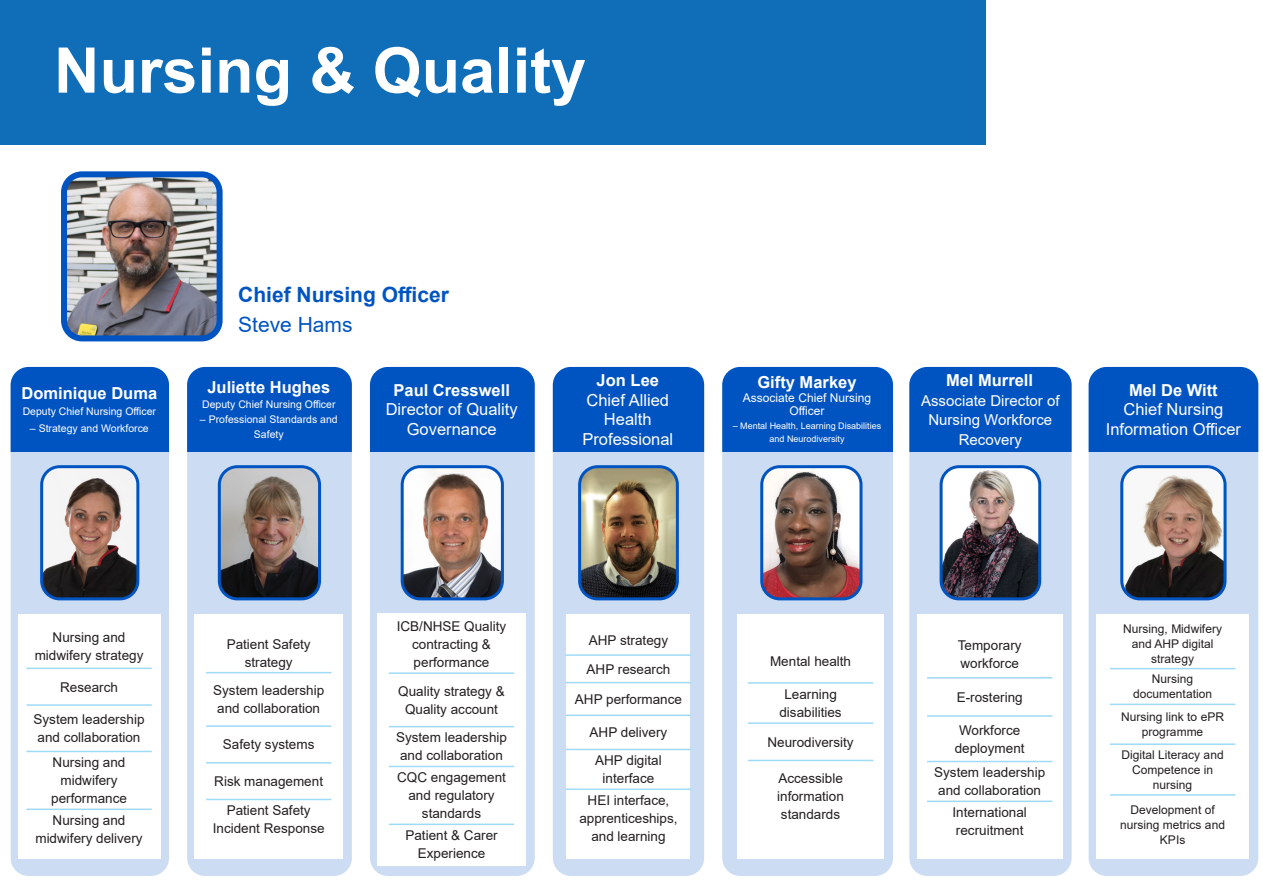
<style>
.page{position:relative;width:1263px;height:893px;background:#fff}
.page>*{position:absolute;margin:0;border:0;box-sizing:border-box;transform-origin:0 0}
.t1{font:700 63px "Arial";color:#fff}
.t2{font:700 21px "Arial";color:#0054c2}
.t3{font:21px "Arial";color:#0054c2}
.t4{font:16.5px/19.5px "Arial";color:#fff;text-align:center}
.t5{font:700 16.5px "Arial";color:#fff}
.t6{font:15px/19.5px "Arial";color:#fff;text-align:center}
.t7{font:13.5px/18px "Arial";color:#231f20;text-align:center}
.t8{font:12px/15px "Arial";color:#231f20;text-align:center}
.t9{font:12px/13.5px "Arial";color:#fff;text-align:center}
.t10{font:10.5px/15px "Arial";color:#fff;text-align:center}
.t11{font:9px/13.5px "Arial";color:#fff;text-align:center}
</style>
<div class="page">
<div style="left:0;top:0;width:1263px;height:145px;background:#106db7"></div>
<img style="left:68px;top:178px;width:148px;height:156px">
<div style="left:61px;top:171px;width:162px;height:170px;border:6px solid #0054c2;border-radius:18px"></div>
<div style="left:370px;top:367px;width:165px;height:509px;background:#ccddf3;border-radius:18px"></div>
<div style="left:377px;top:614px;width:149px;height:252px;background:#fff"></div>
<hr style="left:389px;top:672px;width:125px;height:2px;background:#9fdaf7">
<hr style="left:389px;top:726px;width:125px;height:1px;background:#9fdaf7">
<hr style="left:389px;top:766px;width:125px;height:1px;background:#9fdaf7">
<hr style="left:389px;top:823px;width:125px;height:2px;background:#9fdaf7">
<img style="left:402px;top:469px;width:98px;height:130px">
<div style="left:401px;top:465px;width:103px;height:135px;border:3px solid #0054c2;border-radius:18px"></div>
<div style="left:370px;top:367px;width:165px;height:85px;background:#0054c2"></div>
<div style="left:553px;top:367px;width:151px;height:509px;background:#ccddf3;border-radius:18px"></div>
<div style="left:567px;top:614px;width:123px;height:244px;background:#fff"></div>
<hr style="left:566px;top:654px;width:125px;height:2px;background:#9fdaf7">
<hr style="left:566px;top:682px;width:125px;height:1px;background:#9fdaf7">
<hr style="left:566px;top:715px;width:125px;height:1px;background:#9fdaf7">
<hr style="left:566px;top:749px;width:125px;height:1px;background:#9fdaf7">
<hr style="left:566px;top:788px;width:125px;height:2px;background:#9fdaf7">
<img style="left:582px;top:469px;width:93px;height:130px">
<div style="left:578px;top:465px;width:101px;height:135px;border:3px solid #0054c2;border-radius:18px"></div>
<div style="left:553px;top:367px;width:151px;height:85px;background:#0054c2"></div>
<div style="left:722px;top:367px;width:171px;height:509px;background:#ccddf3;border-radius:18px"></div>
<div style="left:737px;top:614px;width:147px;height:244px;background:#fff"></div>
<hr style="left:748px;top:682px;width:125px;height:2px;background:#9fdaf7">
<hr style="left:748px;top:722px;width:125px;height:2px;background:#9fdaf7">
<hr style="left:748px;top:760px;width:125px;height:1px;background:#9fdaf7">
<div style="left:722px;top:367px;width:171px;height:85px;background:#0054c2"></div>
<div style="left:909px;top:367px;width:162px;height:509px;background:#ccddf3;border-radius:18px"></div>
<div style="left:917px;top:614px;width:146px;height:244px;background:#fff"></div>
<hr style="left:927px;top:677px;width:125px;height:2px;background:#9fdaf7">
<hr style="left:927px;top:715px;width:125px;height:2px;background:#9fdaf7">
<hr style="left:927px;top:761px;width:125px;height:1px;background:#9fdaf7">
<hr style="left:927px;top:801px;width:125px;height:1px;background:#9fdaf7">
<img style="left:943px;top:469px;width:97px;height:130px">
<div style="left:939px;top:465px;width:102px;height:135px;border:3px solid #0054c2;border-radius:18px"></div>
<div style="left:909px;top:367px;width:162px;height:85px;background:#0054c2"></div>
<div style="left:1089px;top:367px;width:169px;height:509px;background:#ccddf3;border-radius:18px"></div>
<div style="left:1096px;top:614px;width:153px;height:244px;background:#fff"></div>
<hr style="left:1110px;top:668px;width:125px;height:1px;background:#9fdaf7">
<hr style="left:1110px;top:704px;width:125px;height:1px;background:#9fdaf7">
<hr style="left:1110px;top:743px;width:125px;height:2px;background:#9fdaf7">
<hr style="left:1110px;top:794px;width:125px;height:2px;background:#9fdaf7">
<img style="left:1124px;top:469px;width:101px;height:130px">
<div style="left:1120px;top:465px;width:106px;height:135px;border:3px solid #0054c2;border-radius:18px"></div>
<div style="left:1089px;top:367px;width:169px;height:85px;background:#0054c2"></div>
<img style="left:764px;top:469px;width:97px;height:129px">
<div style="left:760px;top:465px;width:102px;height:135px;border:3px solid #0054c2;border-radius:18px"></div>
<div style="left:187px;top:367px;width:165px;height:509px;background:#ccddf3;border-radius:18px"></div>
<div style="left:195px;top:614px;width:148px;height:244px;background:#fff"></div>
<hr style="left:206px;top:672px;width:125px;height:1px;background:#9fdaf7">
<hr style="left:206px;top:725px;width:125px;height:2px;background:#9fdaf7">
<hr style="left:206px;top:762px;width:125px;height:2px;background:#9fdaf7">
<hr style="left:206px;top:799px;width:125px;height:1px;background:#9fdaf7">
<img style="left:219px;top:469px;width:101px;height:130px">
<div style="left:218px;top:465px;width:103px;height:135px;border:3px solid #0054c2;border-radius:18px"></div>
<div style="left:187px;top:367px;width:165px;height:85px;background:#0054c2"></div>
<div style="left:11px;top:367px;width:158px;height:509px;background:#ccddf3;border-radius:18px"></div>
<div style="left:18px;top:614px;width:142px;height:244px;background:#fff"></div>
<hr style="left:26px;top:668px;width:126px;height:1px;background:#9fdaf7">
<hr style="left:26px;top:704px;width:126px;height:2px;background:#9fdaf7">
<hr style="left:26px;top:751px;width:126px;height:1px;background:#9fdaf7">
<hr style="left:26px;top:808px;width:126px;height:2px;background:#9fdaf7">
<img style="left:44px;top:469px;width:94px;height:130px">
<div style="left:40px;top:465px;width:99px;height:135px;border:3px solid #0054c2;border-radius:18px"></div>
<div style="left:11px;top:367px;width:158px;height:85px;background:#0054c2"></div>
<div style="left:986px;top:0;width:276px;height:145px;background:#fff"></div>
<p class="t1" style="left:54px;top:26px;width:534px">Nursing &amp; Quality</p>
<p class="t5" style="left:22px;top:382px;width:137px">Dominique Duma</p>
<p class="t10" style="left:23px;top:404px;width:135px">Deputy Chief Nursing Officer</p>
<p class="t10" style="left:30px;top:421px;width:120px">– Strategy and Workforce</p>
<p class="t2" style="left:238px;top:279px;width:212px">Chief Nursing Officer</p>
<p class="t3" style="left:238px;top:310px;width:116px">Steve Hams</p>
<p class="t5" style="left:207px;top:376px;width:124px">Juliette Hughes</p>
<p class="t10" style="left:202px;top:397px;width:135px">Deputy Chief Nursing Officer</p>
<p class="t10" style="left:200px;top:412px;width:139px">– Professional Standards and<br>Safety</p>
<p class="t5" style="left:393px;top:379px;width:118px">Paul Cresswell</p>
<p class="t4" style="left:386px;top:400px;width:134px">Director of Quality<br>Governance</p>
<p class="t5" style="left:597px;top:369px;width:64px">Jon Lee</p>
<p class="t4" style="left:582px;top:390px;width:92px">Chief Allied<br>Health<br>Professional</p>
<p class="t5" style="left:757px;top:371px;width:101px">Gifty Markey</p>
<p class="t9" style="left:743px;top:391px;width:130px">Associate Chief Nursing<br>Officer</p>
<p class="t11" style="left:733px;top:419px;width:150px">– Mental Health, Learning Disabilities and Neurodiversity</p>
<p class="t5" style="left:946px;top:369px;width:89px">Mel Murrell</p>
<p class="t6" style="left:921px;top:391px;width:140px">Associate Director of<br>Nursing Workforce<br>Recovery</p>
<p class="t5" style="left:1129px;top:379px;width:90px">Mel De Witt</p>
<p class="t4" style="left:1106px;top:400px;width:137px">Chief Nursing<br>Information Officer</p>
<p class="t7" style="left:35px;top:628px;width:110px">Nursing and midwifery strategy</p>
<p class="t7" style="left:60px;top:678px;width:59px">Research</p>
<p class="t7" style="left:34px;top:710px;width:113px">System leadership and collaboration</p>
<p class="t7" style="left:51px;top:753px;width:77px">Nursing and midwifery performance</p>
<p class="t7" style="left:35px;top:811px;width:109px">Nursing and midwifery delivery</p>
<p class="t7" style="left:227px;top:635px;width:86px">Patient Safety strategy</p>
<p class="t7" style="left:213px;top:681px;width:113px">System leadership and collaboration</p>
<p class="t7" style="left:223px;top:736px;width:93px">Safety systems</p>
<p class="t7" style="left:214px;top:772px;width:110px">Risk management</p>
<p class="t7" style="left:213px;top:801px;width:113px">Patient Safety<br>Incident Response</p>
<p class="t7" style="left:397px;top:617px;width:111px">ICB/NHSE Quality contracting &amp; performance</p>
<p class="t7" style="left:398px;top:682px;width:108px">Quality strategy &amp;<br>Quality account</p>
<p class="t7" style="left:396px;top:729px;width:113px">System leadership and collaboration</p>
<p class="t7" style="left:397px;top:768px;width:110px">CQC engagement and regulatory standards</p>
<p class="t7" style="left:405px;top:826px;width:94px">Patient &amp; Carer<br>Experience</p>
<p class="t7" style="left:589px;top:631px;width:81px">AHP strategy</p>
<p class="t7" style="left:587px;top:660px;width:85px">AHP research</p>
<p class="t7" style="left:575px;top:690px;width:109px">AHP performance</p>
<p class="t7" style="left:590px;top:723px;width:79px">AHP delivery</p>
<p class="t7" style="left:595px;top:751px;width:68px">AHP digital interface</p>
<p class="t7" style="left:579px;top:791px;width:100px">HEI interface, apprenticeships, and learning</p>
<p class="t7" style="left:770px;top:653px;width:83px">Mental health</p>
<p class="t7" style="left:779px;top:685px;width:64px">Learning disabilities</p>
<p class="t7" style="left:767px;top:733px;width:88px">Neurodiversity</p>
<p class="t7" style="left:777px;top:769px;width:68px;text-align:justify">Accessible information standards</p>
<p class="t7" style="left:958px;top:636px;width:65px;text-align:left">Temporary workforce</p>
<p class="t7" style="left:957px;top:688px;width:68px">E-rostering</p>
<p class="t7" style="left:955px;top:721px;width:71px">Workforce deployment</p>
<p class="t7" style="left:934px;top:763px;width:113px">System leadership and collaboration</p>
<p class="t7" style="left:952px;top:803px;width:76px;text-align:left">International recruitment</p>
<p class="t8" style="left:1123px;top:621px;width:100px">Nursing, Midwifery and AHP digital strategy</p>
<p class="t8" style="left:1133px;top:672px;width:80px">Nursing documentation</p>
<p class="t8" style="left:1121px;top:709px;width:104px">Nursing link to ePR programme</p>
<p class="t8" style="left:1121px;top:747px;width:104px">Digital Literacy and<br>Competence in nursing</p>
<p class="t8" style="left:1120px;top:802px;width:106px">Development of nursing metrics and<br>KPIs</p>
</div>
